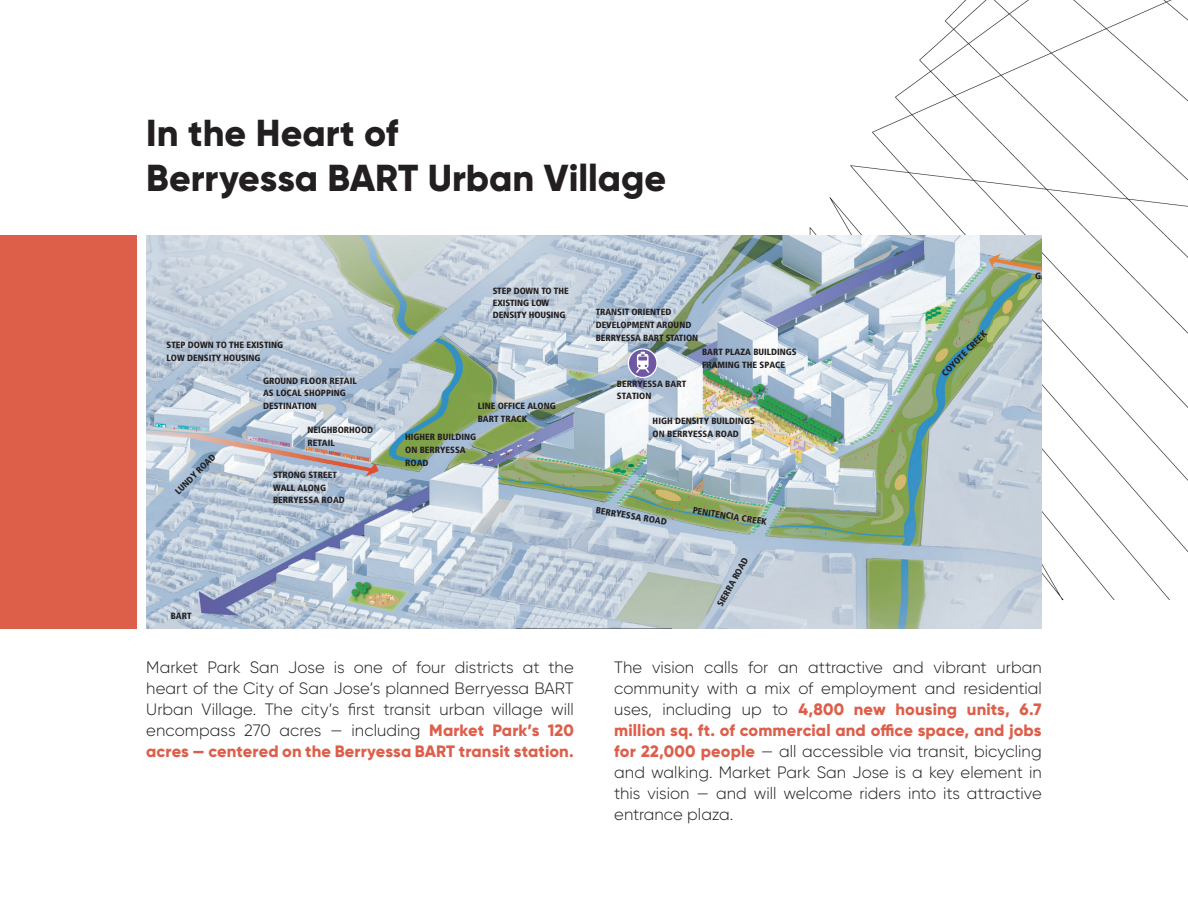
<style>
.page{position:relative;width:1188px;height:918px;background:#fff}
.page>*{position:absolute;margin:0;border:0;box-sizing:border-box;transform-origin:0 0}
.t1{font:800 37.5px/45px "Gilroy";color:#231f20}
.t2{font:300 16.5px/21px "Gilroy";color:#231f20;text-align:justify}
.t3{font:900 condensed 9px/12.8px "Frutiger";color:#231f20}
.s1{font-weight:800;color:#dd5f4b}
</style>
<div class="page">
<img style="left:809px;top:0;width:379px;height:600px">
<img style="left:146px;top:235px;width:527px;height:394px">
<img style="left:673px;top:600px;width:369px;height:29px">
<img style="left:656px;top:235px;width:386px;height:365px">
<svg style="left:628px;top:349px;width:29px;height:29px"></svg>
<div style="left:628px;top:348px;width:30px;height:30px;border:1px solid #fff;border-radius:50%"></div>
<svg style="left:636px;top:352px;width:14px;height:21px"></svg>
<div style="left:0;top:235px;width:136px;height:394px;background:#dd5f4a"></div>
<h1 class="t1" style="left:146px;top:110px;width:522px">In the Heart of<br>Berryessa BART Urban Village</h1>
<p class="t3" style="left:167px;top:338px;width:118px">STEP DOWN TO THE EXISTING<br>LOW DENSITY HOUSING</p>
<p class="t3" style="left:263px;top:374px;width:95px">GROUND FLOOR RETAIL<br>AS LOCAL SHOPPING<br>DESTINATION</p>
<p class="t3" style="left:172px;top:488px;width:55px;rotate:-45deg">LUNDY ROAD</p>
<p class="t3" style="left:171px;top:610px;width:22px">BART</p>
<p class="t3" style="left:307px;top:423px;width:67px">NEIGHBORHOOD<br>RETAIL</p>
<p class="t3" style="left:273px;top:468px;width:73px">STRONG STREET<br>WALL ALONG<br>BERRYESSA ROAD</p>
<p class="t3" style="left:493px;top:285px;width:78px;line-height:12px">STEP DOWN TO THE<br>EXISTING LOW<br>DENSITY HOUSING</p>
<p class="t3" style="left:478px;top:399px;width:80px">LINE OFFICE ALONG<br>BART TRACK</p>
<p class="t3" style="left:405px;top:431px;width:72px">HIGHER BUILDING<br>ON BERRYESSA<br>ROAD</p>
<p class="t3" style="left:596px;top:306px;width:104px">TRANSIT ORIENTED<br>DEVELOPMENT AROUND<br>BERRYESSA BART STATION</p>
<p class="t3" style="left:617px;top:378px;width:71px;line-height:12px">BERRYESSA BART<br>STATION</p>
<p class="t3" style="left:702px;top:345px;width:96px">BART PLAZA BUILDINGS<br>FRAMING THE SPACE</p>
<p class="t3" style="left:653px;top:414px;width:104px">HIGH DENSITY BUILDINGS<br>ON BERRYESSA ROAD</p>
<p class="t3" style="left:597px;top:504px;width:73px;rotate:9deg">BERRYESSA ROAD</p>
<p class="t3" style="left:694px;top:504px;width:76px;rotate:9deg">PENITENCIA CREEK</p>
<p class="t3" style="left:714px;top:603px;width:56px;rotate:-61deg">SIERRA ROAD</p>
<p class="t3" style="left:939px;top:370px;width:61px;rotate:-45deg">COYOTE CREEK</p>
<p class="t2" style="left:146px;top:656px;width:429px">Market Park San Jose is one of four districts at the heart of the City of San Jose’s planned Berryessa BART Urban Village. The city’s first transit urban village will encompass 270 acres — including <span class="s1">Market Park’s 120 acres — centered on the Berryessa BART transit station.</span></p>
<p class="t2" style="left:614px;top:656px;width:429px">The vision calls for an attractive and vibrant urban community with a mix of employment and residential uses, including up to <span class="s1">4,800 new housing units, 6.7 million sq. ft. of commercial and office space, and jobs for 22,000 people</span> — all accessible via transit, bicycling and walking. Market Park San Jose is a key element in this vision — and will welcome riders into its attractive entrance plaza.</p>
</div>
